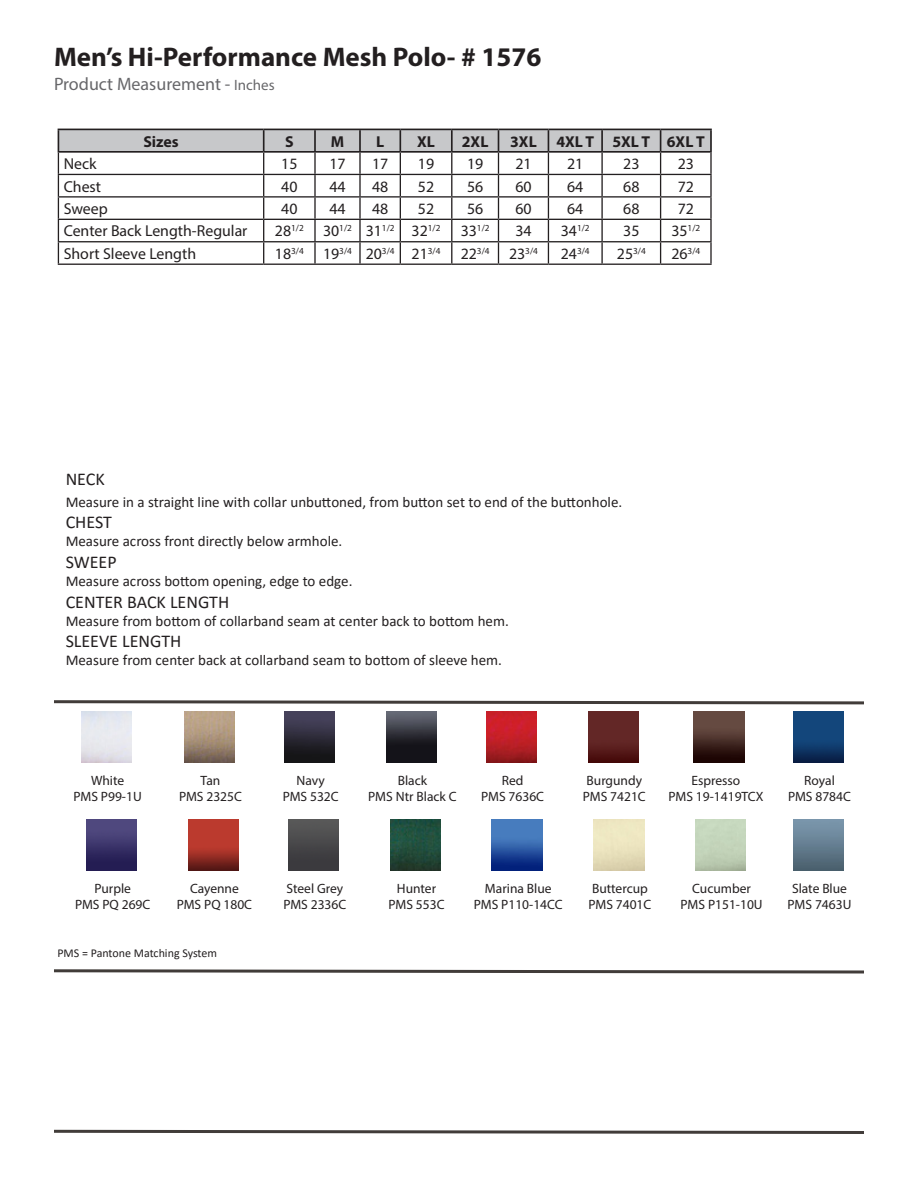
<style>
.page{position:relative;width:918px;height:1188px;background:#fff}
.page>*{position:absolute;margin:0;border:0;box-sizing:border-box;transform-origin:0 0}
.t1{font:700 27px "Myriad Pro";color:#231f20}
.t2{font:18px "Calibri";color:#231f20}
.t3{font:18px "Myriad Pro";color:#67676a}
.t4{font:15.9px "Myriad Pro";color:#231f20}
.t5{font:700 15.9px "Myriad Pro";color:#231f20}
.t6{font:15px "Calibri";color:#231f20}
.t7{font:13.5px "Myriad Pro";color:#231f20}
.t8{font:12px "Calibri";color:#231f20}
.t9{font:9.3px "Myriad Pro";color:#231f20}
.s1{font-size:15px}
.s2{font-size:15.9px}
</style>
<div class="page">
<hr style="left:710px;top:153px;width:2px;height:21px;background:#231f20">
<hr style="left:661px;top:174px;width:51px;height:1px;background:#231f20">
<hr style="left:710px;top:175px;width:2px;height:21px;background:#231f20">
<hr style="left:661px;top:196px;width:51px;height:2px;background:#231f20">
<hr style="left:710px;top:198px;width:2px;height:21px;background:#231f20">
<hr style="left:661px;top:219px;width:51px;height:1px;background:#231f20">
<hr style="left:710px;top:220px;width:2px;height:21px;background:#231f20">
<hr style="left:661px;top:241px;width:51px;height:1px;background:#231f20">
<hr style="left:710px;top:242px;width:2px;height:22px;background:#231f20">
<hr style="left:58px;top:264px;width:206px;height:1px;background:#231f20">
<hr style="left:264px;top:264px;width:51px;height:1px;background:#231f20">
<hr style="left:315px;top:264px;width:45px;height:1px;background:#231f20">
<hr style="left:360px;top:264px;width:40px;height:1px;background:#231f20">
<hr style="left:400px;top:264px;width:52px;height:1px;background:#231f20">
<hr style="left:452px;top:264px;width:46px;height:1px;background:#231f20">
<hr style="left:498px;top:264px;width:50px;height:1px;background:#231f20">
<hr style="left:548px;top:264px;width:54px;height:1px;background:#231f20">
<hr style="left:602px;top:264px;width:59px;height:1px;background:#231f20">
<hr style="left:661px;top:264px;width:51px;height:1px;background:#231f20">
<hr style="left:661px;top:129px;width:51px;height:1px;background:#231f20">
<hr style="left:661px;top:151px;width:51px;height:2px;background:#231f20">
<svg style="left:58px;top:129px;width:653px;height:135px"></svg>
<hr style="left:710px;top:130px;width:2px;height:21px;background:#231f20">
<svg style="left:54px;top:700px;width:810px;height:5px"></svg>
<svg style="left:54px;top:1129px;width:810px;height:5px"></svg>
<svg style="left:54px;top:969px;width:810px;height:5px"></svg>
<img style="left:184px;top:712px;width:51px;height:50px">
<img style="left:284px;top:712px;width:51px;height:50px">
<img style="left:386px;top:712px;width:51px;height:50px">
<img style="left:486px;top:712px;width:51px;height:50px">
<img style="left:588px;top:712px;width:50px;height:50px">
<img style="left:793px;top:712px;width:51px;height:50px">
<img style="left:86px;top:820px;width:51px;height:50px">
<img style="left:188px;top:820px;width:50px;height:50px">
<img style="left:289px;top:820px;width:50px;height:50px">
<img style="left:390px;top:820px;width:51px;height:50px">
<img style="left:492px;top:820px;width:50px;height:50px">
<img style="left:694px;top:712px;width:50px;height:50px">
<img style="left:793px;top:820px;width:51px;height:50px">
<p class="t1" style="left:54px;top:40px;width:489px">Men’s Hi-Performance Mesh Polo- # 1576</p>
<p class="t3" style="left:54px;top:73px;width:222px">Product Measurement - <span class="s1">Inches</span></p>
<p class="t5" style="left:143px;top:131px;width:37px">Sizes</p>
<p class="t5" style="left:285px;top:131px;width:10px">S</p>
<p class="t5" style="left:331px;top:131px;width:15px">M</p>
<p class="t5" style="left:376px;top:131px;width:10px">L</p>
<p class="t5" style="left:417px;top:131px;width:19px">XL</p>
<p class="t5" style="left:462px;top:131px;width:28px">2XL</p>
<p class="t5" style="left:510px;top:131px;width:28px">3XL</p>
<p class="t5" style="left:556px;top:131px;width:39px">4XL T</p>
<p class="t5" style="left:612px;top:131px;width:39px">5XL T</p>
<p class="t5" style="left:667px;top:131px;width:39px">6XL T</p>
<p class="t4" style="left:64px;top:154px;width:34px">Neck</p>
<p class="t4" style="left:281px;top:154px;width:18px">15</p>
<p class="t4" style="left:329px;top:154px;width:18px">17</p>
<p class="t4" style="left:372px;top:154px;width:18px">17</p>
<p class="t4" style="left:418px;top:154px;width:18px">19</p>
<p class="t4" style="left:467px;top:154px;width:18px">19</p>
<p class="t4" style="left:515px;top:154px;width:18px">21</p>
<p class="t4" style="left:567px;top:154px;width:18px">21</p>
<p class="t4" style="left:623px;top:154px;width:18px">23</p>
<p class="t4" style="left:678px;top:154px;width:18px">23</p>
<p class="t4" style="left:64px;top:176px;width:39px">Chest</p>
<p class="t4" style="left:281px;top:176px;width:18px">40</p>
<p class="t4" style="left:329px;top:176px;width:18px">44</p>
<p class="t4" style="left:372px;top:176px;width:18px">48</p>
<p class="t4" style="left:418px;top:176px;width:18px">52</p>
<p class="t4" style="left:467px;top:176px;width:18px">56</p>
<p class="t4" style="left:515px;top:176px;width:18px">60</p>
<p class="t4" style="left:567px;top:176px;width:18px">64</p>
<p class="t4" style="left:623px;top:176px;width:18px">68</p>
<p class="t4" style="left:678px;top:176px;width:18px">72</p>
<p class="t4" style="left:64px;top:199px;width:46px">Sweep</p>
<p class="t4" style="left:281px;top:199px;width:18px">40</p>
<p class="t4" style="left:329px;top:199px;width:18px">44</p>
<p class="t4" style="left:372px;top:199px;width:18px">48</p>
<p class="t4" style="left:418px;top:199px;width:18px">52</p>
<p class="t4" style="left:467px;top:199px;width:18px">56</p>
<p class="t4" style="left:515px;top:199px;width:18px">60</p>
<p class="t4" style="left:567px;top:199px;width:18px">64</p>
<p class="t4" style="left:623px;top:199px;width:18px">68</p>
<p class="t4" style="left:678px;top:199px;width:18px">72</p>
<p class="t4" style="left:64px;top:221px;width:185px">Center Back Length-Regular</p>
<p class="t9" style="left:275px;top:222px;width:30px"><span class="s2">28</span>1/2</p>
<p class="t9" style="left:323px;top:222px;width:30px"><span class="s2">30</span>1/2</p>
<p class="t9" style="left:366px;top:222px;width:30px"><span class="s2">31</span>1/2</p>
<p class="t9" style="left:412px;top:222px;width:30px"><span class="s2">32</span>1/2</p>
<p class="t9" style="left:461px;top:222px;width:30px"><span class="s2">33</span>1/2</p>
<p class="t4" style="left:515px;top:221px;width:18px">34</p>
<p class="t9" style="left:561px;top:222px;width:30px"><span class="s2">34</span>1/2</p>
<p class="t4" style="left:623px;top:221px;width:18px">35</p>
<p class="t9" style="left:671px;top:222px;width:30px"><span class="s2">35</span>1/2</p>
<p class="t4" style="left:64px;top:244px;width:134px">Short Sleeve Length</p>
<p class="t9" style="left:275px;top:245px;width:30px"><span class="s2">18</span>3/4</p>
<p class="t9" style="left:323px;top:245px;width:30px"><span class="s2">19</span>3/4</p>
<p class="t9" style="left:366px;top:245px;width:30px"><span class="s2">20</span>3/4</p>
<p class="t9" style="left:412px;top:245px;width:30px"><span class="s2">21</span>3/4</p>
<p class="t9" style="left:461px;top:245px;width:30px"><span class="s2">22</span>3/4</p>
<p class="t9" style="left:509px;top:245px;width:30px"><span class="s2">23</span>3/4</p>
<p class="t9" style="left:561px;top:245px;width:30px"><span class="s2">24</span>3/4</p>
<p class="t9" style="left:617px;top:245px;width:30px"><span class="s2">25</span>3/4</p>
<p class="t9" style="left:671px;top:245px;width:30px"><span class="s2">26</span>3/4</p>
<p class="t2" style="left:66px;top:467px;width:41px">NECK</p>
<p class="t6" style="left:66px;top:491px;width:558px">Measure in a straight line with collar unbuttoned, from button set to end of the buttonhole.</p>
<p class="t2" style="left:66px;top:510px;width:48px">CHEST</p>
<p class="t6" style="left:66px;top:531px;width:278px">Measure across front directly below armhole.</p>
<p class="t2" style="left:66px;top:549px;width:53px">SWEEP</p>
<p class="t6" style="left:66px;top:571px;width:288px">Measure across bottom opening, edge to edge.</p>
<p class="t2" style="left:66px;top:589px;width:165px">CENTER BACK LENGTH</p>
<p class="t6" style="left:66px;top:610px;width:445px">Measure from bottom of collarband seam at center back to bottom hem.</p>
<p class="t2" style="left:66px;top:629px;width:117px">SLEEVE LENGTH</p>
<p class="t6" style="left:66px;top:650px;width:438px">Measure from center back at collarband seam to bottom of sleeve hem.</p>
<p class="t7" style="left:91px;top:772px;width:35px">White</p>
<p class="t7" style="left:74px;top:788px;width:70px">PMS P99-1U</p>
<p class="t7" style="left:201px;top:772px;width:21px">Tan</p>
<p class="t7" style="left:179px;top:788px;width:64px">PMS 2325C</p>
<p class="t7" style="left:297px;top:772px;width:30px">Navy</p>
<p class="t7" style="left:283px;top:788px;width:57px">PMS 532C</p>
<p class="t7" style="left:398px;top:772px;width:31px">Black</p>
<p class="t7" style="left:368px;top:788px;width:90px">PMS Ntr Black C</p>
<p class="t7" style="left:502px;top:772px;width:23px">Red</p>
<p class="t7" style="left:481px;top:788px;width:64px">PMS 7636C</p>
<p class="t7" style="left:587px;top:772px;width:57px">Burgundy</p>
<p class="t7" style="left:583px;top:788px;width:64px">PMS 7421C</p>
<p class="t7" style="left:692px;top:772px;width:50px">Espresso</p>
<p class="t7" style="left:669px;top:788px;width:96px">PMS 19-1419TCX</p>
<p class="t7" style="left:804px;top:772px;width:32px">Royal</p>
<p class="t7" style="left:788px;top:788px;width:64px">PMS 8784C</p>
<p class="t7" style="left:94px;top:880px;width:38px">Purple</p>
<p class="t7" style="left:75px;top:896px;width:77px">PMS PQ 269C</p>
<p class="t7" style="left:190px;top:880px;width:50px">Cayenne</p>
<p class="t7" style="left:177px;top:896px;width:77px">PMS PQ 180C</p>
<p class="t8" style="left:57px;top:944px;width:161px">PMS = Pantone Matching System</p>
<p class="t7" style="left:287px;top:880px;width:58px">Steel Grey</p>
<p class="t7" style="left:283px;top:896px;width:64px">PMS 2336C</p>
<p class="t7" style="left:397px;top:880px;width:41px">Hunter</p>
<p class="t7" style="left:389px;top:896px;width:57px">PMS 553C</p>
<p class="t7" style="left:485px;top:880px;width:68px">Marina Blue</p>
<p class="t7" style="left:474px;top:896px;width:90px">PMS P110-14CC</p>
<p class="t7" style="left:592px;top:880px;width:57px">Buttercup</p>
<p class="t7" style="left:588px;top:896px;width:64px">PMS 7401C</p>
<p class="t7" style="left:692px;top:880px;width:60px">Cucumber</p>
<p class="t7" style="left:681px;top:896px;width:84px">PMS P151-10U</p>
<p class="t7" style="left:792px;top:880px;width:57px">Slate Blue</p>
<p class="t7" style="left:788px;top:896px;width:65px">PMS 7463U</p>
</div>
